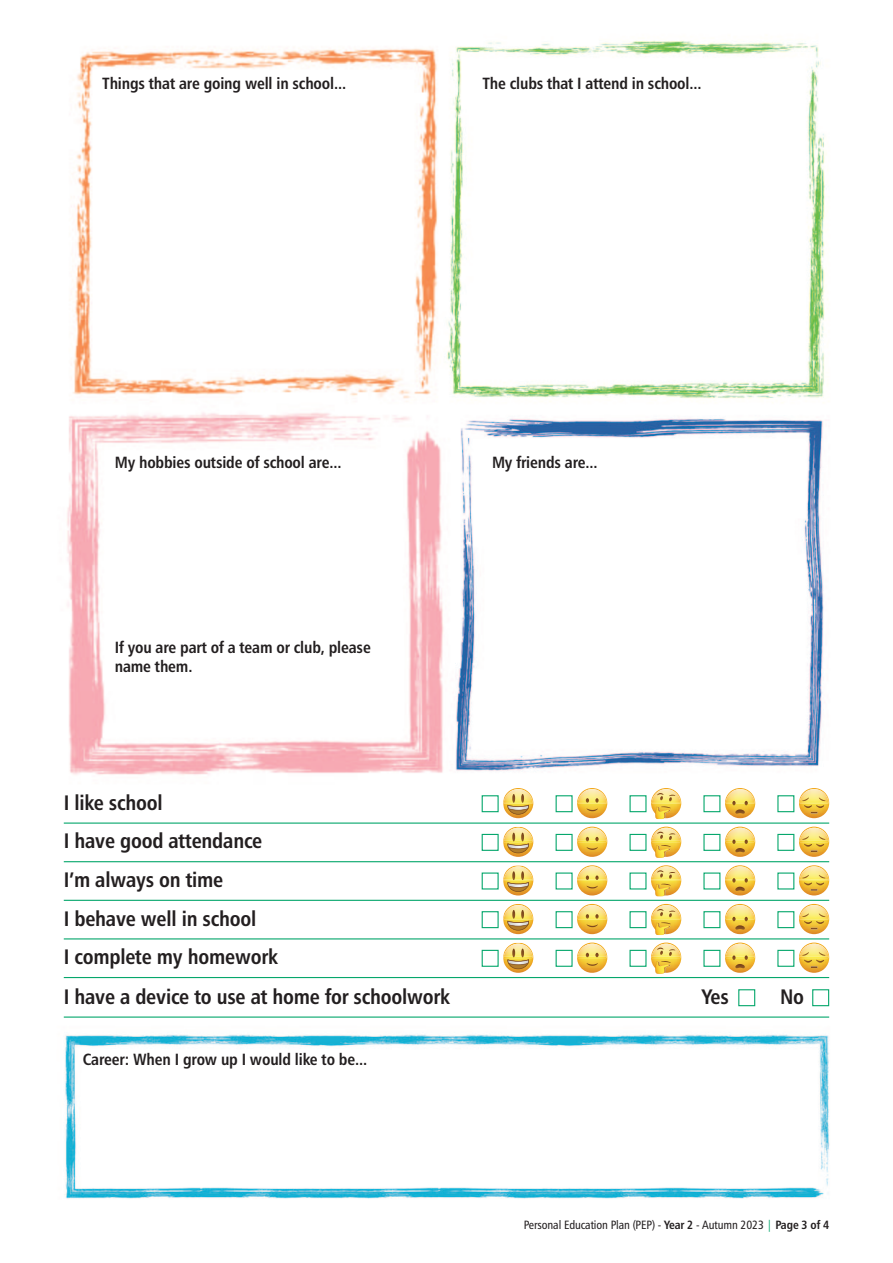
<style>
.page{position:relative;width:893px;height:1263px;background:#fff}
.page>*{position:absolute;margin:0;border:0;box-sizing:border-box;transform-origin:0 0}
.t1{font:21px "Humanist 777 BT Bold Condensed B";letter-spacing:-.01em;color:#231f20}
.t2{font:16.2px/18.6px "Humanist 777 BT Bold Condensed B";letter-spacing:-.01em;color:#231f20}
.t3{font:12px "Humanist 777 BT Roman Condensed B";letter-spacing:-.01em;color:#231f20}
.s1{font-family:"Humanist 777 BT Bold Condensed B"}
.s2{color:#06a76c}
</style>
<div class="page">
<img style="left:63px;top:40px;width:767px;height:1159px">
<hr style="left:64px;top:822px;width:765px;height:2px;background:#06a76c">
<hr style="left:64px;top:861px;width:765px;height:1px;background:#06a76c">
<hr style="left:64px;top:900px;width:765px;height:1px;background:#06a76c">
<hr style="left:64px;top:938px;width:765px;height:1px;background:#06a76c">
<hr style="left:64px;top:977px;width:765px;height:1px;background:#06a76c">
<img style="left:577px;top:811px;width:11px;height:7px">
<img style="left:588px;top:811px;width:19px;height:7px">
<svg style="left:577px;top:788px;width:30px;height:23px"></svg>
<img style="left:503px;top:815px;width:30px;height:3px">
<svg style="left:503px;top:788px;width:30px;height:27px"></svg>
<img style="left:799px;top:813px;width:30px;height:5px">
<svg style="left:799px;top:788px;width:30px;height:25px"></svg>
<svg style="left:651px;top:788px;width:30px;height:31px"></svg>
<img style="left:725px;top:814px;width:3px;height:4px">
<img style="left:728px;top:814px;width:27px;height:4px">
<svg style="left:725px;top:788px;width:30px;height:26px"></svg>
<div style="left:482px;top:795px;width:17px;height:17px;border:1px solid #06a76c"></div>
<div style="left:556px;top:795px;width:17px;height:17px;border:1px solid #06a76c"></div>
<div style="left:629px;top:795px;width:17px;height:17px;border:1px solid #06a76c"></div>
<div style="left:703px;top:795px;width:17px;height:17px;border:1px solid #06a76c"></div>
<div style="left:777px;top:795px;width:17px;height:17px;border:1px solid #06a76c"></div>
<img style="left:577px;top:850px;width:11px;height:7px">
<img style="left:588px;top:850px;width:19px;height:7px">
<svg style="left:577px;top:827px;width:30px;height:23px"></svg>
<img style="left:503px;top:853px;width:30px;height:4px">
<svg style="left:503px;top:827px;width:30px;height:26px"></svg>
<img style="left:799px;top:852px;width:30px;height:5px">
<svg style="left:799px;top:827px;width:30px;height:25px"></svg>
<svg style="left:651px;top:827px;width:30px;height:31px"></svg>
<img style="left:725px;top:852px;width:3px;height:5px">
<img style="left:728px;top:852px;width:27px;height:5px">
<svg style="left:725px;top:827px;width:30px;height:25px"></svg>
<div style="left:482px;top:834px;width:17px;height:17px;border:1px solid #06a76c"></div>
<div style="left:556px;top:834px;width:17px;height:17px;border:1px solid #06a76c"></div>
<div style="left:629px;top:834px;width:17px;height:17px;border:1px solid #06a76c"></div>
<div style="left:703px;top:834px;width:17px;height:17px;border:1px solid #06a76c"></div>
<div style="left:777px;top:834px;width:17px;height:17px;border:1px solid #06a76c"></div>
<img style="left:577px;top:889px;width:11px;height:6px">
<img style="left:588px;top:889px;width:19px;height:6px">
<svg style="left:577px;top:865px;width:30px;height:24px"></svg>
<img style="left:503px;top:892px;width:30px;height:3px">
<svg style="left:503px;top:865px;width:30px;height:27px"></svg>
<img style="left:799px;top:891px;width:30px;height:4px">
<svg style="left:799px;top:865px;width:30px;height:26px"></svg>
<svg style="left:651px;top:865px;width:30px;height:32px"></svg>
<img style="left:725px;top:891px;width:3px;height:4px">
<img style="left:728px;top:891px;width:27px;height:4px">
<svg style="left:725px;top:865px;width:30px;height:26px"></svg>
<img style="left:577px;top:927px;width:11px;height:7px">
<img style="left:588px;top:927px;width:19px;height:7px">
<svg style="left:577px;top:904px;width:30px;height:23px"></svg>
<img style="left:503px;top:930px;width:30px;height:4px">
<svg style="left:503px;top:904px;width:30px;height:26px"></svg>
<img style="left:799px;top:929px;width:30px;height:5px">
<svg style="left:799px;top:904px;width:30px;height:25px"></svg>
<svg style="left:651px;top:904px;width:30px;height:31px"></svg>
<img style="left:725px;top:930px;width:3px;height:4px">
<img style="left:728px;top:930px;width:27px;height:4px">
<svg style="left:725px;top:904px;width:30px;height:26px"></svg>
<div style="left:482px;top:911px;width:17px;height:17px;border:1px solid #06a76c"></div>
<div style="left:556px;top:911px;width:17px;height:17px;border:1px solid #06a76c"></div>
<div style="left:629px;top:911px;width:17px;height:17px;border:1px solid #06a76c"></div>
<div style="left:703px;top:911px;width:17px;height:17px;border:1px solid #06a76c"></div>
<div style="left:777px;top:911px;width:17px;height:17px;border:1px solid #06a76c"></div>
<img style="left:577px;top:966px;width:11px;height:7px">
<img style="left:588px;top:966px;width:19px;height:7px">
<svg style="left:577px;top:942px;width:30px;height:24px"></svg>
<img style="left:503px;top:969px;width:30px;height:4px">
<svg style="left:503px;top:942px;width:30px;height:27px"></svg>
<img style="left:799px;top:968px;width:30px;height:5px">
<svg style="left:799px;top:942px;width:30px;height:26px"></svg>
<svg style="left:651px;top:942px;width:30px;height:32px"></svg>
<img style="left:725px;top:968px;width:3px;height:5px">
<img style="left:728px;top:968px;width:27px;height:5px">
<svg style="left:725px;top:942px;width:30px;height:26px"></svg>
<div style="left:482px;top:950px;width:17px;height:17px;border:1px solid #06a76c"></div>
<div style="left:556px;top:950px;width:17px;height:17px;border:1px solid #06a76c"></div>
<div style="left:629px;top:950px;width:17px;height:17px;border:1px solid #06a76c"></div>
<div style="left:703px;top:950px;width:17px;height:17px;border:1px solid #06a76c"></div>
<div style="left:777px;top:950px;width:17px;height:17px;border:1px solid #06a76c"></div>
<hr style="left:64px;top:1016px;width:765px;height:2px;background:#06a76c">
<div style="left:738px;top:989px;width:17px;height:17px;border:1px solid #06a76c"></div>
<div style="left:812px;top:989px;width:17px;height:17px;border:1px solid #06a76c"></div>
<p class="t2" style="left:102px;top:75px;width:245px">Things that are going well in school...</p>
<p class="t2" style="left:482px;top:75px;width:221px">The clubs that I attend in school...</p>
<p class="t2" style="left:115px;top:454px;width:228px">My hobbies outside of school are...</p>
<p class="t2" style="left:115px;top:640px;width:258px">If you are part of a team or club, please name them.</p>
<p class="t1" style="left:64px;top:794px;width:100px">I like school</p>
<p class="t1" style="left:64px;top:833px;width:200px">I have good attendance</p>
<p class="t1" style="left:64px;top:871px;width:161px">I’m always on time</p>
<p class="t1" style="left:64px;top:910px;width:194px">I behave well in school</p>
<p class="t1" style="left:64px;top:948px;width:215px">I complete my homework</p>
<p class="t2" style="left:492px;top:454px;width:107px">My friends are...</p>
<p class="t1" style="left:64px;top:988px;width:388px">I have a device to use at home for schoolwork</p>
<p class="t1" style="left:702px;top:988px;width:29px">Yes</p>
<p class="t1" style="left:780px;top:988px;width:26px">No</p>
<p class="t2" style="left:83px;top:1052px;width:286px">Career: When I grow up I would like to be...</p>
<p class="t3" style="left:524px;top:1220px;width:307px">Personal Education Plan (PEP) - <span class="s1">Year 2</span> - Autumn 2023 <span class="s2">|</span> <span class="s1">Page 3 of 4</span></p>
</div>
